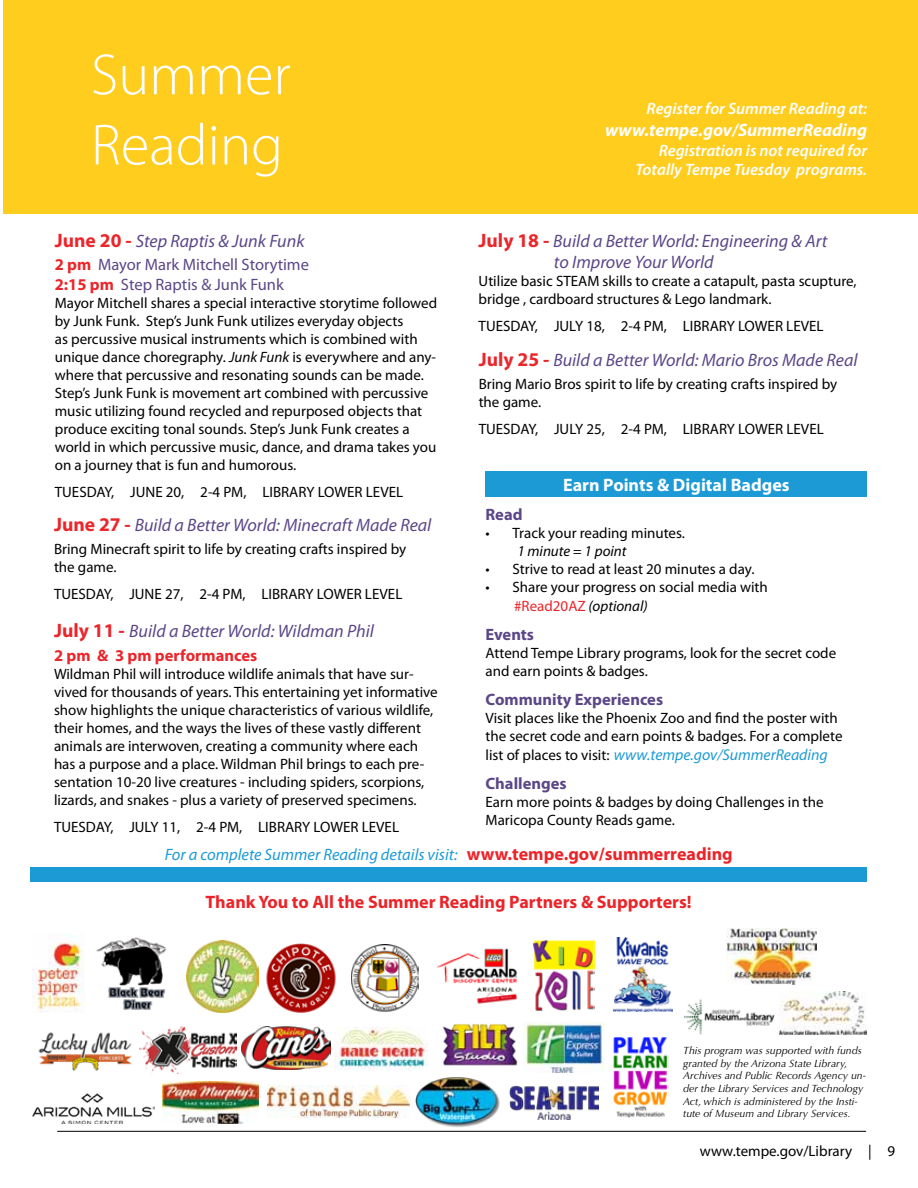
<style>
.page{position:relative;width:918px;height:1188px;background:#fff}
.page>*{position:absolute;margin:0;border:0;box-sizing:border-box;transform-origin:0 0}
.t1{font:300 58.5px/70.2px "Myriad Pro";color:#fff}
.t2{font:italic 18px/21.6px "Myriad Pro";color:#5b4788}
.t3{font:700 18px "Myriad Pro";color:#eb2429}
.t4{font:italic 700 18px "Myriad Pro";color:#fff}
.t5{font:700 18px "Myriad Pro";color:#fff}
.t6{font:italic 600 16.5px/19.8px "Myriad Pro";color:#fff;text-align:right}
.t7{font:italic 16.5px "Myriad Pro";color:#1c9ad6}
.t8{font:16.5px/19.8px "Myriad Pro";color:#5b4788}
.t9{font:700 16.5px "Myriad Pro";color:#5b4788}
.t10{font:700 16.5px "Myriad Pro";color:#eb262b}
.t11{font:italic 15.75px "Myriad Pro";color:#1c9ad6}
.t12{font:15px/18px "Myriad Pro";color:#000101}
.t13{font:italic 15px "Myriad Pro";color:#000101}
.t14{font:italic 10.5px/12.6px "Optima";color:#000}
.s1{font-weight:700;font-style:normal;font-size:19.5px;color:#eb262b}
.s2{font-weight:700;font-style:normal;font-size:19.5px;color:#eb2429}
.s3{font-weight:700;color:#eb262b}
.s4{font-style:italic}
.s5{color:#eb2429}
.s6{font-style:normal;font-size:15px;color:#000101}
.s7{font-weight:700;font-style:normal;font-size:18px;color:#eb2429}
</style>
<div class="page">
<div style="left:3px;top:0;width:915px;height:214px;background:#ffcd1e"></div>
<hr style="left:57px;top:1131px;width:809px;height:1px;background:#000">
<img style="left:780px;top:992px;width:87px;height:43px">
<img style="left:38px;top:1027px;width:198px;height:46px">
<img style="left:266px;top:944px;width:70px;height:69px">
<img style="left:684px;top:999px;width:91px;height:36px">
<img style="left:613px;top:937px;width:59px;height:74px">
<img style="left:726px;top:928px;width:91px;height:56px">
<img style="left:163px;top:1081px;width:95px;height:42px">
<div style="left:485px;top:471px;width:382px;height:26px;background:#1c9ad6"></div>
<div style="left:30px;top:867px;width:837px;height:15px;background:#1c9ad6"></div>
<img style="left:33px;top:935px;width:51px;height:77px">
<img style="left:33px;top:1094px;width:121px;height:29px">
<img style="left:96px;top:937px;width:71px;height:73px">
<img style="left:416px;top:1077px;width:84px;height:50px">
<img style="left:186px;top:941px;width:72px;height:72px">
<img style="left:352px;top:944px;width:67px;height:68px">
<img style="left:534px;top:941px;width:60px;height:70px">
<img style="left:613px;top:1037px;width:55px;height:81px">
<img style="left:267px;top:1085px;width:142px;height:33px">
<img style="left:241px;top:1027px;width:89px;height:42px">
<img style="left:335px;top:1026px;width:92px;height:44px">
<img style="left:436px;top:948px;width:81px;height:56px">
<img style="left:509px;top:1085px;width:89px;height:34px">
<img style="left:443px;top:1023px;width:75px;height:43px">
<img style="left:524px;top:1022px;width:80px;height:51px">
<h1 class="t1" style="left:91px;top:41px;width:201px">Summer<br>Reading</h1>
<p class="t6" style="left:647px;top:98px;width:222px">Register for Summer Reading at:</p>
<p class="t4" style="left:605px;top:118px;width:264px">www.tempe.gov/SummerReading</p>
<p class="t6" style="left:635px;top:140px;width:233px">Registration is not required for<br>Totally Tempe Tuesday programs.</p>
<p class="t2" style="left:554px;top:229px;width:275px;text-indent:-75px"><span class="s1">July 18</span> <span class="s2">-</span> Build a Better World: Engineering &amp; Art to Improve Your World</p>
<p class="t12" style="left:479px;top:272px;width:379px">Utilize basic STEAM skills to create a catapult, pasta scupture, bridge , cardboard structures &amp; Lego landmark.</p>
<p class="t12" style="left:479px;top:317px;width:347px">TUESDAY, JULY 18, 2-4 PM, LIBRARY LOWER LEVEL</p>
<p class="t2" style="left:479px;top:348px;width:380px"><span class="s1">July 25</span> <span class="s2">-</span> Build a Better World: Mario Bros Made Real</p>
<p class="t12" style="left:479px;top:375px;width:360px">Bring Mario Bros spirit to life by creating crafts inspired by the game.</p>
<p class="t12" style="left:479px;top:420px;width:347px">TUESDAY, JULY 25, 2-4 PM, LIBRARY LOWER LEVEL</p>
<p class="t2" style="left:55px;top:229px;width:251px"><span class="s1">June 20</span> <span class="s2">-</span> Step Raptis &amp; Junk Funk</p>
<p class="t8" style="left:55px;top:254px;width:256px"><span class="s3">2 pm</span> Mayor Mark Mitchell Storytime<br><span class="s3">2:15 pm</span> Step Raptis &amp; Junk Funk</p>
<p class="t12" style="left:55px;top:294px;width:384px">Mayor Mitchell shares a special interactive storytime followed by Junk Funk. Step’s Junk Funk utilizes everyday objects<br>as percussive musical instruments which is combined with unique dance choregraphy. <span class="s4">Junk Funk</span> is everywhere and any&shy;where that percussive and resonating sounds can be made.<br>Step’s Junk Funk is movement art combined with percussive music utilizing found recycled and repurposed objects that produce exciting tonal sounds. Step’s Junk Funk creates a world in which percussive music, dance, and drama takes you on a journey that is fun and humorous.</p>
<p class="t12" style="left:55px;top:483px;width:350px">TUESDAY, JUNE 20, 2-4 PM, LIBRARY LOWER LEVEL</p>
<p class="t2" style="left:54px;top:514px;width:379px"><span class="s1">June 27</span> <span class="s2">-</span> Build a Better World: Minecraft Made Real</p>
<p class="t12" style="left:54px;top:540px;width:354px">Bring Minecraft spirit to life by creating crafts inspired by the game.</p>
<p class="t12" style="left:54px;top:585px;width:350px">TUESDAY, JUNE 27, 2-4 PM, LIBRARY LOWER LEVEL</p>
<p class="t2" style="left:54px;top:620px;width:321px"><span class="s1">July 11</span> <span class="s2">-</span> Build a Better World: Wildman Phil</p>
<p class="t10" style="left:54px;top:644px;width:205px">2 pm &amp; 3 pm performances</p>
<p class="t12" style="left:54px;top:665px;width:385px">Wildman Phil will introduce wildlife animals that have sur&shy;vived for thousands of years. This entertaining yet informative show highlights the unique characteristics of various wildlife, their homes, and the ways the lives of these vastly different animals are interwoven, creating a community where each has a purpose and a place. Wildman Phil brings to each pre&shy;sentation 10-20 live creatures - including spiders, scorpions, lizards, and snakes - plus a variety of preserved specimens.</p>
<p class="t12" style="left:54px;top:818px;width:347px">TUESDAY, JULY 11, 2-4 PM, LIBRARY LOWER LEVEL</p>
<p class="t5" style="left:563px;top:473px;width:228px">Earn Points &amp; Digital Badges</p>
<p class="t9" style="left:486px;top:504px;width:39px">Read</p>
<p class="t12" style="left:486px;top:524px;width:201px">• Track your reading minutes.</p>
<p class="t13" style="left:517px;top:542px;width:111px">1 minute = 1 point</p>
<p class="t12" style="left:486px;top:560px;width:270px">• Strive to read at least 20 minutes a day.</p>
<p class="t12" style="left:514px;top:578px;width:255px;line-height:18.9px;text-indent:-29px">• Share your progress on social media with <span class="s5">#Read20AZ</span> <span class="s4">(optional)</span></p>
<p class="t9" style="left:486px;top:624px;width:50px">Events</p>
<p class="t12" style="left:486px;top:644px;width:352px">Attend Tempe Library programs, look for the secret code and earn points &amp; badges.</p>
<p class="t9" style="left:486px;top:689px;width:179px">Community Experiences</p>
<p class="t12" style="left:486px;top:709px;width:358px">Visit places like the Phoenix Zoo and find the poster with the secret code and earn points &amp; badges. For a complete</p>
<p class="t11" style="left:486px;top:745px;width:344px"><span class="s6">list of places to visit:</span> www.tempe.gov/SummerReading</p>
<p class="t9" style="left:486px;top:772px;width:83px">Challenges</p>
<p class="t12" style="left:486px;top:792px;width:340px">Earn more points &amp; badges by doing Challenges in the<br>Maricopa County Reads game.</p>
<p class="t7" style="left:165px;top:845px;width:570px">For a complete Summer Reading details visit: <span class="s7">www.tempe.gov/summerreading</span></p>
<p class="t3" style="left:206px;top:890px;width:488px">Thank You to All the Summer Reading Partners &amp; Supporters!</p>
<p class="t14" style="left:683px;top:1044px;width:184px">This program was supported with funds granted by the Arizona State Library, Archives and Public Records Agency un&shy;der the Library Services and Technology Act, which is administered by the Insti&shy;tute of Museum and Library Services.</p>
<p class="t12" style="left:700px;top:1142px;width:197px">www.tempe.gov/Library | 9</p>
</div>
